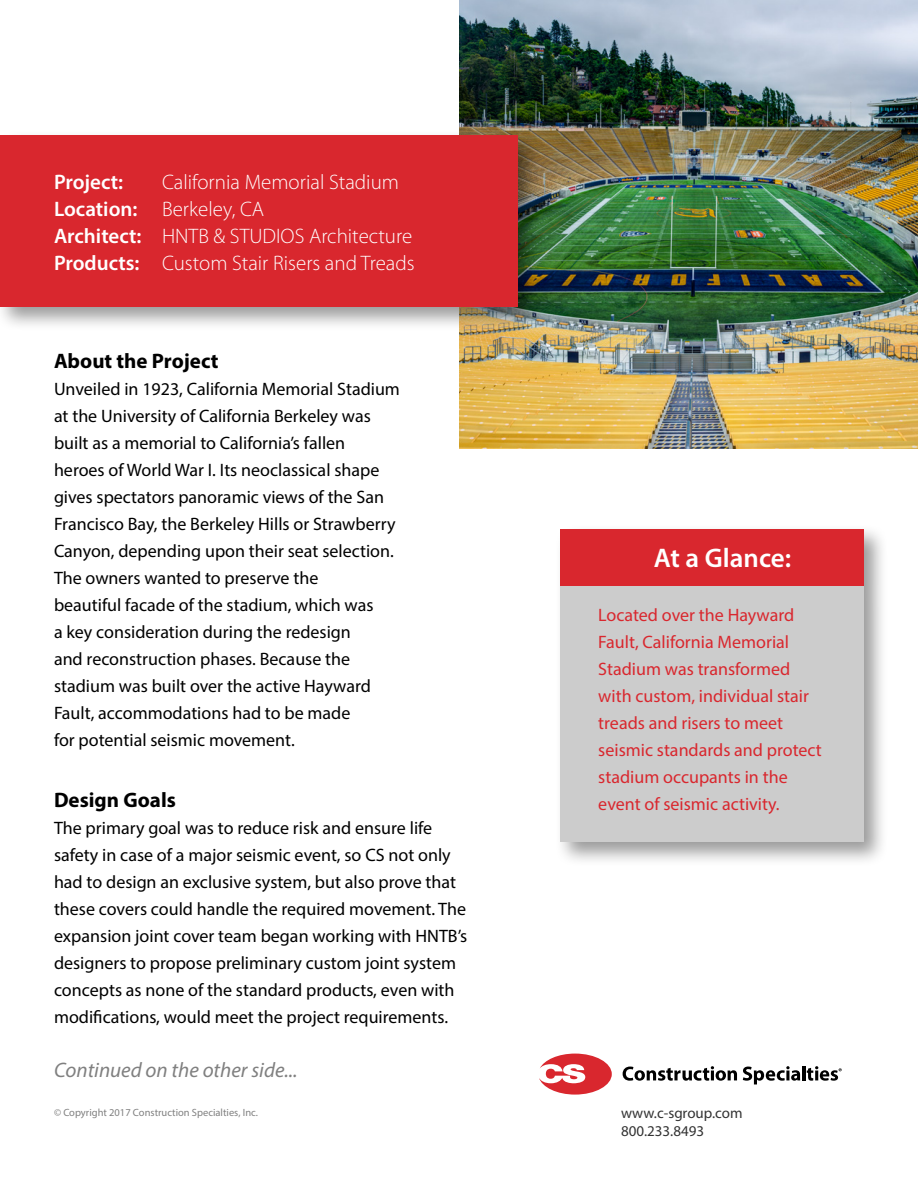
<style>
.page{position:relative;width:918px;height:1188px;background:#fff}
.page>*{position:absolute;margin:0;border:0;box-sizing:border-box;transform-origin:0 0}
.t1{font:600 27px "Myriad Pro";color:#fff}
.t2{font:300 21px/27px "Myriad Pro";color:#fff}
.t3{font:700 21px "Myriad Pro";color:#000}
.t4{font:italic 21px "Myriad Pro";color:#808080}
.t5{font:600 21px "Myriad Pro";color:#fff}
.t6{font:18px/27px "Myriad Pro";color:#000}
.t7{font:18px/27px "Myriad Pro";color:#d9272e}
.t8{font:15px/18px "Myriad Pro";color:#333}
.t9{font:10.5px "Myriad Pro";color:#808080}
.s1{font-weight:600}
</style>
<div class="page">
<img style="left:459px;top:0;width:459px;height:448px">
<div style="left:0;top:130px;width:542px;height:202px;background:#000;opacity:.4"></div>
<div style="left:0;top:135px;width:517px;height:172px;background:#d9272e"></div>
<div style="left:555px;top:523px;width:334px;height:344px;background:#000;opacity:.4"></div>
<div style="left:561px;top:585px;width:303px;height:257px;background:#ccc"></div>
<div style="left:561px;top:529px;width:303px;height:56px;background:#d9272e"></div>
<svg style="left:539px;top:1054px;width:73px;height:41px"></svg>
<svg style="left:623px;top:1066px;width:114px;height:15px"></svg>
<svg style="left:743px;top:1066px;width:57px;height:18px"></svg>
<hr style="left:802px;top:1066px;width:3px;height:14px;background:#000">
<svg style="left:807px;top:1066px;width:35px;height:15px"></svg>
<p class="t2" style="left:54px;top:168px;width:362px;text-indent:108px">California Memorial Stadium <span class="s1">Location:</span> Berkeley, CA<br><span class="s1">Architect:</span> HNTB &amp; STUDIOS Architecture <span class="s1">Products:</span> Custom Stair Risers and Treads</p>
<p class="t5" style="left:54px;top:168px;width:71px">Project:</p>
<p class="t3" style="left:54px;top:347px;width:166px">About the Project</p>
<p class="t6" style="left:54px;top:375px;width:347px">Unveiled in 1923, California Memorial Stadium at the University of California Berkeley was built as a memorial to California’s fallen heroes of World War I. Its neoclassical shape gives spectators panoramic views of the San Francisco Bay, the Berkeley Hills or Strawberry Canyon, depending upon their seat selection.<br>The owners wanted to preserve the<br>beautiful facade of the stadium, which was<br>a key consideration during the redesign<br>and reconstruction phases. Because the stadium was built over the active Hayward Fault, accommodations had to be made<br>for potential seismic movement.</p>
<h1 class="t1" style="left:654px;top:541px;width:139px">At a Glance:</h1>
<p class="t7" style="left:598px;top:601px;width:225px">Located over the Hayward<br>Fault, California Memorial<br>Stadium was transformed with custom, individual stair treads and risers to meet seismic standards and protect stadium occupants in the</p>
<p class="t3" style="left:54px;top:786px;width:123px">Design Goals</p>
<p class="t7" style="left:598px;top:790px;width:183px">event of seismic activity.</p>
<p class="t6" style="left:54px;top:814px;width:415px">The primary goal was to reduce risk and ensure life safety in case of a major seismic event, so CS not only had to design an exclusive system, but also prove that these covers could handle the required movement. The expansion joint cover team began working with HNTB’s designers to propose preliminary custom joint system concepts as none of the standard products, even with modifications, would meet the project requirements.</p>
<p class="t4" style="left:54px;top:1057px;width:245px">Continued on the other side...</p>
<p class="t9" style="left:54px;top:1106px;width:205px">© Copyright 2017 Construction Specialties, Inc.</p>
<p class="t8" style="left:621px;top:1104px;width:123px">www.c-sgroup.com<br>800.233.8493</p>
</div>
